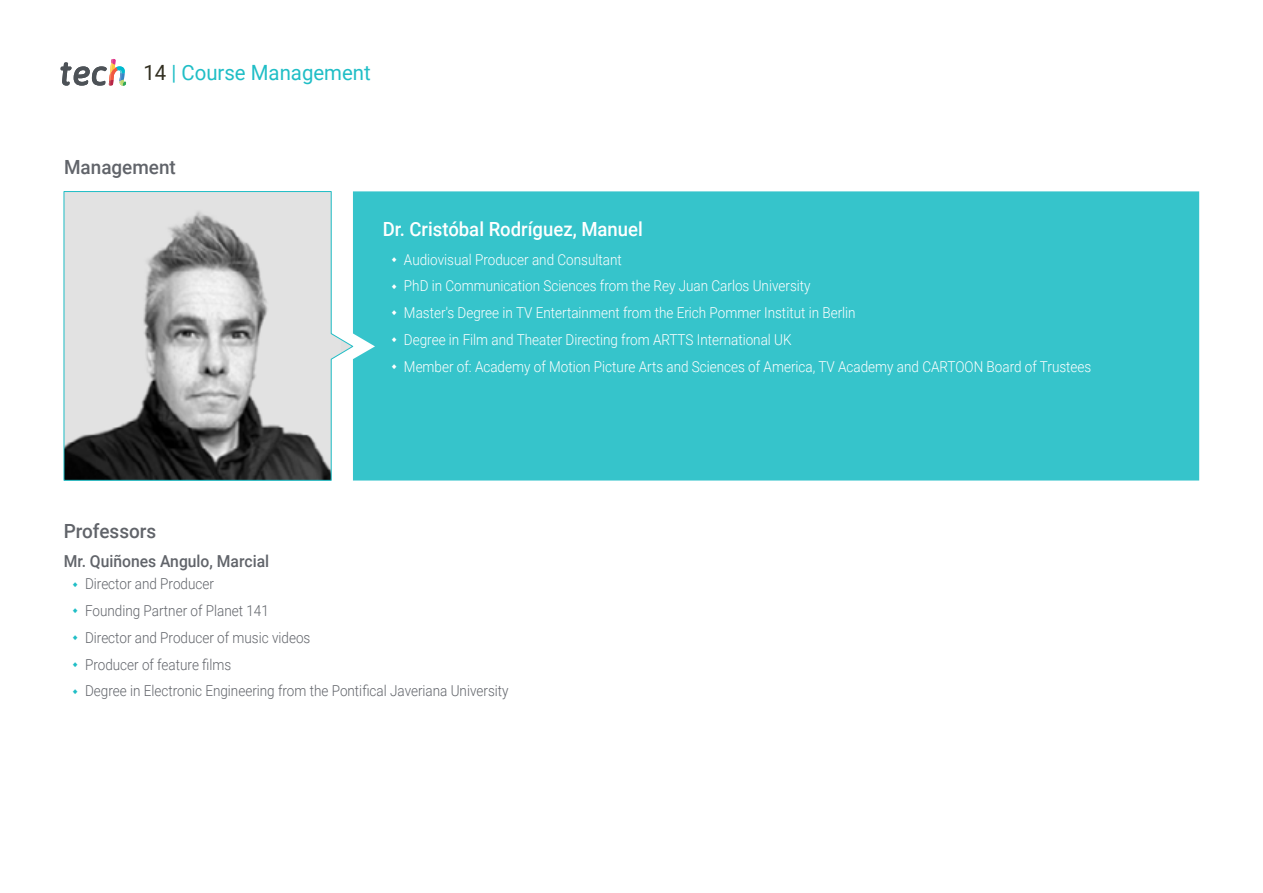
<style>
.page{position:relative;width:1263px;height:893px;background:#fff}
.page>*{position:absolute;margin:0;border:0;box-sizing:border-box;transform-origin:0 0}
.t1{font:21px "Roboto";color:#20bec6}
.t2{font:500 19.5px "Roboto";color:#fff;scale:.95 1}
.t3{font:500 19.5px "Roboto";color:#61646a}
.t4{font:500 16.5px "Roboto";color:#61646a;scale:.95 1}
.t5{font:300 15px/26.7px "Roboto";color:#fff;scale:.9 1}
.t6{font:300 15px/26.7px "Roboto";color:#61646a;scale:.9 1}
.s1{color:#312e20}
</style>
<div class="page">
<div style="left:353px;top:191px;width:846px;height:290px;background:#36c4cb"></div>
<svg style="left:64px;top:191px;width:289px;height:290px;background:#b4b6b6"></svg>
<hr style="left:1262px;top:0;width:1px;height:893px;background:#d6d7d6">
<svg style="left:61px;top:59px;width:65px;height:27px"></svg>
<svg style="left:392px;top:257px;width:5px;height:5px"></svg>
<svg style="left:392px;top:284px;width:5px;height:5px"></svg>
<svg style="left:392px;top:310px;width:5px;height:5px"></svg>
<svg style="left:392px;top:337px;width:5px;height:5px"></svg>
<svg style="left:392px;top:364px;width:5px;height:5px"></svg>
<h1 class="t1" style="left:144px;top:57px;width:229px"><span class="s1">14</span> | Course Management</h1>
<h2 class="t3" style="left:64px;top:154px;width:113px">Management</h2>
<h2 class="t3" style="left:64px;top:517px;width:94px">Professors</h2>
<h2 class="t2" style="left:383px;top:215px;width:275px">Dr. Cristóbal Rodríguez, Manuel</h2>
<p class="t5" style="left:404px;top:245px;width:765px">Audiovisual Producer and Consultant<br>PhD in Communication Sciences from the Rey Juan Carlos University<br>Master's Degree in TV Entertainment from the Erich Pommer Institut in Berlin<br>Degree in Film and Theater Directing from ARTTS International UK<br>Member of: Academy of Motion Picture Arts and Sciences of America, TV Academy and CARTOON Board of Trustees</p>
<p class="t4" style="left:64px;top:550px;width:218px">Mr. Quiñones Angulo, Marcial</p>
<p class="t6" style="left:85px;top:570px;width:472px">Director and Producer<br>Founding Partner of Planet 141<br>Director and Producer of music videos<br>Producer of feature films<br>Degree in Electronic Engineering from the Pontifical Javeriana University</p>
</div>
